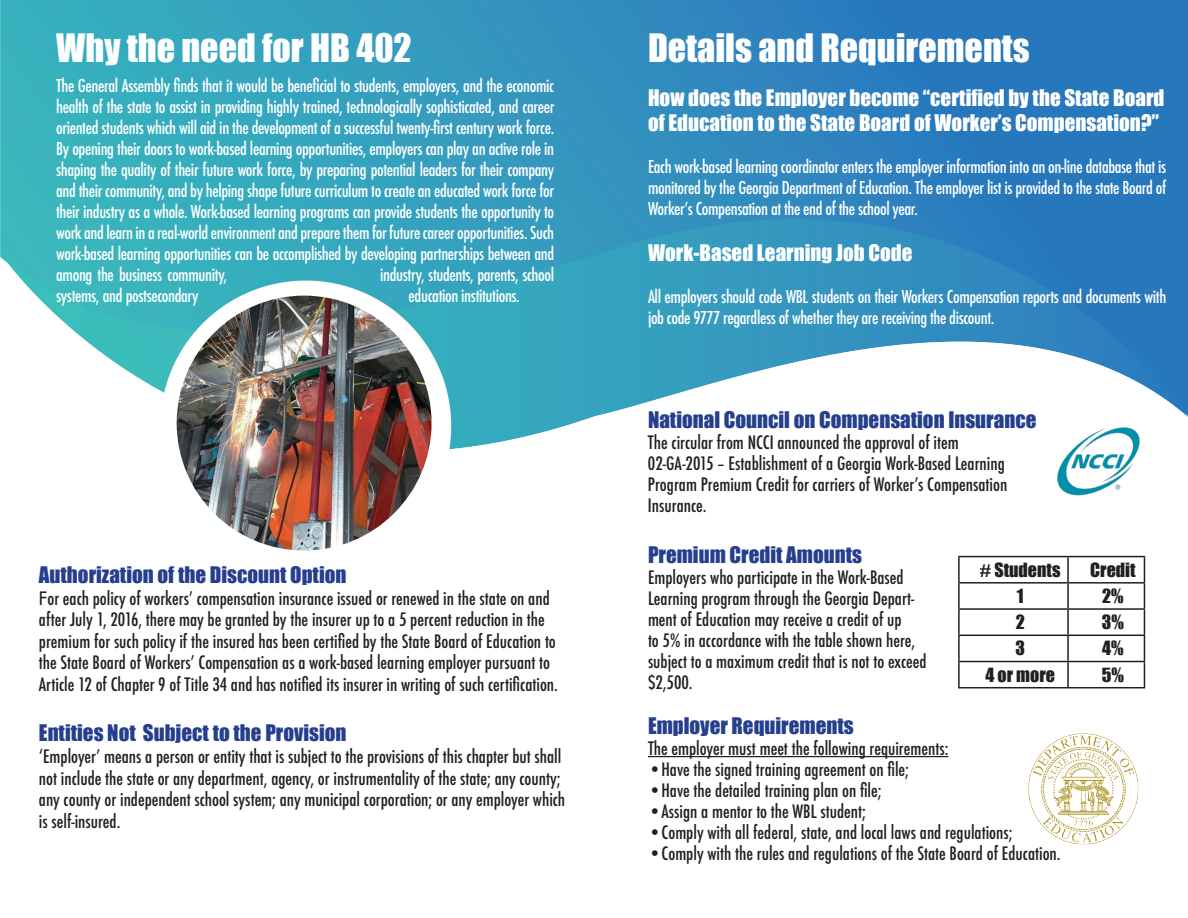
<style>
.page{position:relative;width:1188px;height:918px;background:#fff}
.page>*{position:absolute;margin:0;border:0;box-sizing:border-box;transform-origin:0 0}
.t1{font:36px "Impact";color:#fff}
.t2{font:21px "Impact";color:#253f8e}
.t3{font:21px/25.2px "Impact";color:#fff}
.t4{font:500 condensed 18px/21.6px "Futura";color:#231f20}
.t5{font:18px "Impact";color:#231f20}
.t6{font:500 condensed 17.25px/21px "Futura";letter-spacing:-.02em;color:#fff;text-align:justify}
.s1{font-family:"Futura Std";font-stretch:normal}
</style>
<div class="page">
<img style="left:0;top:0;width:1188px;height:459px">
<img style="left:177px;top:296px;width:255px;height:254px;border-radius:127px">
<hr style="left:648px;top:756px;width:300px;height:1px;background:#231f20">
<img style="left:1028px;top:734px;width:110px;height:110px">
<hr style="left:958px;top:556px;width:110px;height:1px;background:#231f20">
<hr style="left:958px;top:557px;width:2px;height:25px;background:#231f20">
<hr style="left:1068px;top:556px;width:77px;height:1px;background:#231f20">
<hr style="left:1067px;top:557px;width:2px;height:25px;background:#231f20">
<hr style="left:958px;top:582px;width:110px;height:2px;background:#231f20">
<hr style="left:958px;top:584px;width:2px;height:24px;background:#231f20">
<hr style="left:1068px;top:582px;width:77px;height:2px;background:#231f20">
<hr style="left:1067px;top:584px;width:2px;height:24px;background:#231f20">
<hr style="left:958px;top:608px;width:110px;height:2px;background:#231f20">
<hr style="left:958px;top:610px;width:2px;height:25px;background:#231f20">
<hr style="left:1068px;top:608px;width:77px;height:2px;background:#231f20">
<hr style="left:1067px;top:610px;width:2px;height:25px;background:#231f20">
<hr style="left:958px;top:635px;width:110px;height:1px;background:#231f20">
<hr style="left:958px;top:636px;width:2px;height:25px;background:#231f20">
<hr style="left:1068px;top:635px;width:77px;height:1px;background:#231f20">
<hr style="left:1067px;top:636px;width:2px;height:25px;background:#231f20">
<hr style="left:958px;top:661px;width:110px;height:1px;background:#231f20">
<hr style="left:958px;top:662px;width:2px;height:25px;background:#231f20">
<hr style="left:1068px;top:661px;width:77px;height:1px;background:#231f20">
<hr style="left:1067px;top:662px;width:2px;height:25px;background:#231f20">
<svg style="left:1144px;top:557px;width:1px;height:130px"></svg>
<hr style="left:958px;top:687px;width:110px;height:1px;background:#231f20">
<hr style="left:1068px;top:687px;width:77px;height:1px;background:#231f20">
<img style="left:1055px;top:426px;width:85px;height:70px">
<p class="t1" style="left:56px;top:20px;width:357px">Why the need for HB 402</p>
<p class="t1" style="left:648px;top:20px;width:383px">Details and Requirements</p>
<p class="t6" style="left:56px;top:76px;width:500px">The General Assembly finds that it would be beneficial to students, employers, and the economic health of the state to assist in providing highly trained, technologically sophisticated, and career oriented students which will aid in the development of a successful twenty-first century work force.<br>By opening their doors to work-based learning opportunities, employers can play an active role in shaping the quality of their future work force, by preparing potential leaders for their company and their community, and by helping shape future curriculum to create an educated work force for their industry as a whole. Work-based learning programs can provide students the opportunity to work and learn in a real-world environment and prepare them for future career opportunities. Such work-based learning opportunities can be accomplished by developing partnerships between and among the business community,</p>
<p class="t3" style="left:648px;top:85px;width:518px">How does the Employer become “certified by the State Board of Education to the State Board of Worker’s Compensation?”</p>
<p class="t6" style="left:648px;top:156px;width:520px">Each work-based learning coordinator enters the employer information into an on-line database that is monitored by the Georgia Department of Education. The employer list is provided to the state Board of Worker’s Compensation at the end of the school year.</p>
<p class="t3" style="left:648px;top:240px;width:266px">Work-Based Learning Job Code</p>
<p class="t6" style="left:648px;top:287px;width:520px">All employers should code WBL students on their Workers Compensation reports and documents with job code 9777 regardless of whether they are receiving the discount.</p>
<p class="t6" style="left:380px;top:264px;width:176px">industry, students, parents, school</p>
<p class="t6" style="left:56px;top:285px;width:144px">systems, and postsecondary</p>
<p class="t6" style="left:409px;top:285px;width:113px">education institutions.</p>
<p class="t2" style="left:39px;top:558px;width:309px">Authorization of the Discount Option</p>
<p class="t4" style="left:39px;top:587px;width:521px"><span class="s1">F</span>or each policy of workers’ compensation insurance issued or renewed in the state on and after July 1, 2016, there may be granted by the insurer up to a 5 percent reduction in the premium for such policy if the insured has been certified by the State Board of Education to the State Board of Workers’ Compensation as a work-based learning employer pursuant to Article 12 of Chapter 9 of Title 34 and has notified its insurer in writing of such certification.</p>
<p class="t2" style="left:39px;top:717px;width:309px">Entities Not Subject to the Provision</p>
<p class="t4" style="left:39px;top:746px;width:528px">‘Employer’ means a person or entity that is subject to the provisions of this chapter but shall not include the state or any department, agency, or instrumentality of the state; any county; any county or independent school system; any municipal corporation; or any employer which is self-insured.</p>
<p class="t2" style="left:648px;top:403px;width:390px">National Council on Compensation Insurance</p>
<p class="t4" style="left:648px;top:431px;width:312px">The circular from NCCI announced the approval of item</p>
<p class="t4" style="left:648px;top:452px;width:361px">02-GA-2015 – Establishment of a Georgia Work-Based Learning<br>Program Premium Credit for carriers of Worker’s Compensation<br>Insurance.</p>
<p class="t2" style="left:648px;top:538px;width:216px">Premium Credit Amounts</p>
<p class="t4" style="left:648px;top:567px;width:280px;line-height:21px">Employers who participate in the Work-Based Learning program through the Georgia Depart&shy;ment of Education may receive a credit of up<br>to 5% in accordance with the table shown here, subject to a maximum credit that is not to exceed $2,500.</p>
<p class="t2" style="left:648px;top:709px;width:207px">Employer Requirements</p>
<p class="t4" style="left:648px;top:737px;width:302px">The employer must meet the following requirements:</p>
<p class="t4" style="left:648px;top:758px;width:262px">•Have the signed training agreement on file;</p>
<p class="t4" style="left:648px;top:779px;width:235px">•Have the detailed training plan on file;</p>
<p class="t4" style="left:648px;top:800px;width:219px">•Assign a mentor to the WBL student;</p>
<p class="t4" style="left:648px;top:821px;width:366px">•Comply with all federal, state, and local laws and regulations;</p>
<p class="t4" style="left:648px;top:842px;width:414px">•Comply with the rules and regulations of the State Board of Education.</p>
<p class="t5" style="left:980px;top:556px;width:82px"># Students</p>
<p class="t5" style="left:1090px;top:556px;width:47px">Credit</p>
<p class="t5" style="left:1017px;top:582px;width:8px">1</p>
<p class="t5" style="left:1102px;top:582px;width:23px">2%</p>
<p class="t5" style="left:1016px;top:608px;width:11px">2</p>
<p class="t5" style="left:1102px;top:608px;width:24px">3%</p>
<p class="t5" style="left:1015px;top:634px;width:11px">3</p>
<p class="t5" style="left:1102px;top:634px;width:23px">4%</p>
<p class="t5" style="left:985px;top:661px;width:71px">4 or more</p>
<p class="t5" style="left:1102px;top:661px;width:24px">5%</p>
</div>
